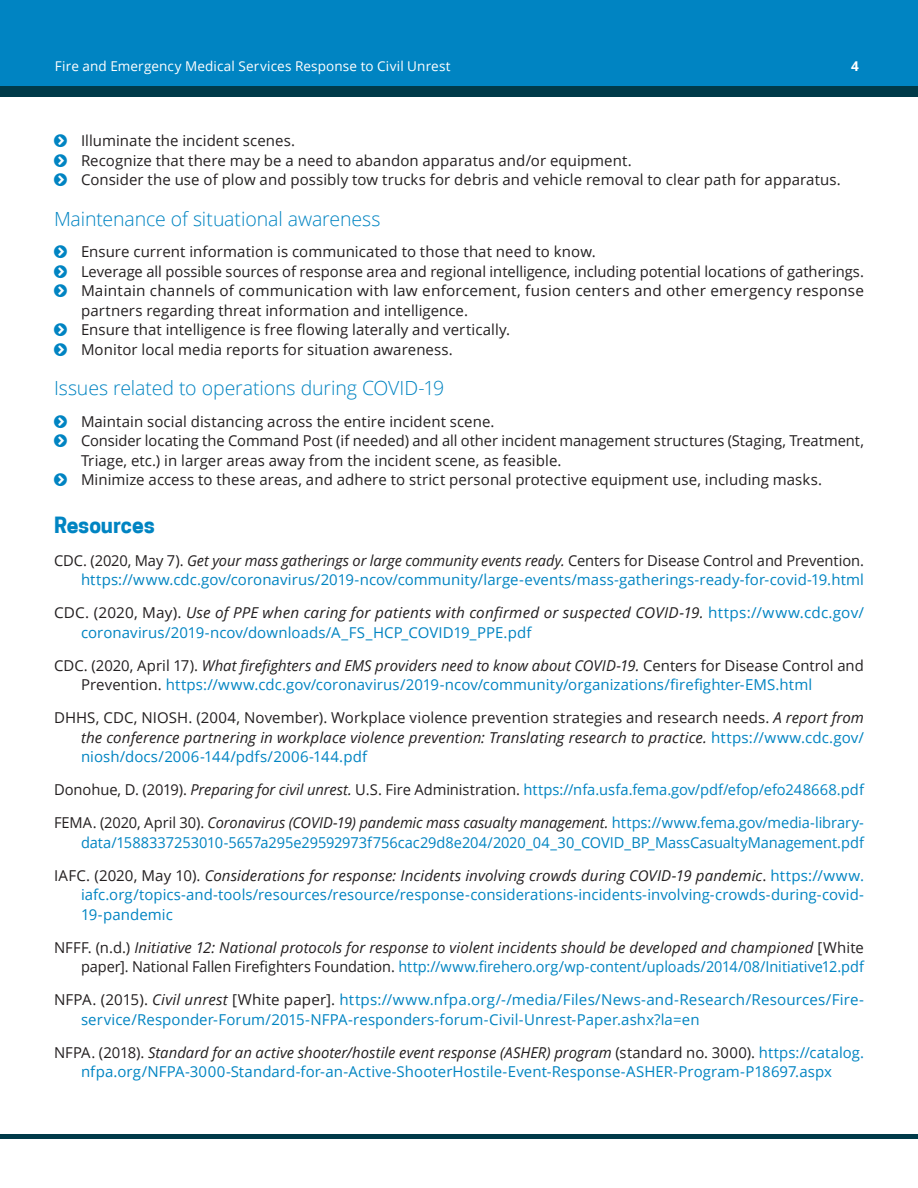
<style>
.page{position:relative;width:918px;height:1188px;background:#fff}
.page>*{position:absolute;margin:0;border:0;box-sizing:border-box;transform-origin:0 0}
.Subhead{font:700 21px "Coo Hew";letter-spacing:-.005em;color:#0084c2}
.Subhead_level_2{font:300 19.5px "Open Sans";letter-spacing:-.005em;color:#0084c2}
.References{font:15px/19.5px "Open Sans";letter-spacing:.005em;color:#0084c2}
.t1{font:15px/19.5px "Open Sans";letter-spacing:.005em;color:#231f20}
.References-2{font:italic 15px/19.5px "Open Sans";letter-spacing:.005em;color:#231f20;text-align:justify}
.t2{font:13.5px "Open Sans";letter-spacing:.01em;color:#fff}
.t3{font:700 13.5px "Open Sans";color:#fff}
.s1{color:#231f20}
.s2{font-style:italic;color:#231f20}
.s3{font-style:normal}
.s4{font-style:normal;color:#0084c2}
</style>
<div class="page">
<div style="left:0;top:0;width:918px;height:92px;background:#0084c2"></div>
<div style="left:0;top:87px;width:918px;height:10px;background:#003a49"></div>
<div style="left:0;top:1134px;width:918px;height:5px;background:#003a49"></div>
<p class="t2" style="left:55px;top:57px;width:397px">Fire and Emergency Medical Services Response to Civil Unrest</p>
<p class="t3" style="left:851px;top:57px;width:9px">4</p>
<p class="t1" style="left:81px;top:131px;width:216px">Illuminate the incident scenes.</p>
<p class="t1" style="left:81px;top:150px;width:552px">Recognize that there may be a need to abandon apparatus and/or equipment.</p>
<p class="t1" style="left:81px;top:170px;width:761px">Consider the use of plow and possibly tow trucks for debris and vehicle removal to clear path for apparatus.</p>
<p class="Subhead_level_2" style="left:54px;top:206px;width:328px">Maintenance of situational awareness</p>
<p class="t1" style="left:81px;top:242px;width:516px">Ensure current information is communicated to those that need to know.</p>
<p class="t1" style="left:81px;top:261px;width:785px">Leverage all possible sources of response area and regional intelligence, including potential locations of gatherings.</p>
<p class="t1" style="left:81px;top:281px;width:784px">Maintain channels of communication with law enforcement, fusion centers and other emergency response partners regarding threat information and intelligence.</p>
<p class="t1" style="left:81px;top:320px;width:431px">Ensure that intelligence is free flowing laterally and vertically.</p>
<p class="t1" style="left:81px;top:339px;width:373px">Monitor local media reports for situation awareness.</p>
<p class="Subhead_level_2" style="left:54px;top:375px;width:392px">Issues related to operations during COVID-19</p>
<p class="t1" style="left:81px;top:411px;width:415px">Maintain social distancing across the entire incident scene.</p>
<p class="t1" style="left:81px;top:431px;width:784px">Consider locating the Command Post (if needed) and all other incident management structures (Staging, Treatment,<br>Triage, etc.) in larger areas away from the incident scene, as feasible.</p>
<p class="t1" style="left:81px;top:470px;width:743px">Minimize access to these areas, and adhere to strict personal protective equipment use, including masks.</p>
<p class="Subhead" style="left:54px;top:512px;width:102px">Resources</p>
<p class="References" style="left:54px;top:550px;width:812px;text-align:right"><span class="s1">CDC. (2020, May 7).</span> <span class="s2">Get your mass gatherings or large community events ready.</span> <span class="s1">Centers for Disease Control and Prevention. </span>https://www.cdc.gov/coronavirus/2019-ncov/community/large-events/mass-gatherings-ready-for-covid-19.html</p>
<p class="References" style="left:81px;top:603px;width:785px;text-indent:-27px"><span class="s1">CDC. (2020, May).</span> <span class="s2">Use of PPE when caring for patients with confirmed or suspected COVID-19.</span> https://www.cdc.gov/ coronavirus/2019-ncov/downloads/A_FS_HCP_COVID19_PPE.pdf</p>
<p class="References" style="left:81px;top:655px;width:784px;text-indent:-27px"><span class="s1">CDC. (2020, April 17).</span> <span class="s2">What firefighters and EMS providers need to know about COVID-19.</span> <span class="s1">Centers for Disease Control and<br>Prevention.</span> https://www.cdc.gov/coronavirus/2019-ncov/community/organizations/firefighter-EMS.html</p>
<p class="References-2" style="left:81px;top:708px;width:784px;text-indent:-27px"><span class="s3">DHHS, CDC, NIOSH. (2004, November). Workplace violence prevention strategies and research needs.</span> A report from the conference partnering in workplace violence prevention: Translating research to practice. <span class="s4">https://www.cdc.gov/ niosh/docs/2006-144/pdfs/2006-144.pdf</span></p>
<p class="References" style="left:54px;top:780px;width:811px"><span class="s1">Donohue, D. (2019).</span> <span class="s2">Preparing for civil unrest.</span> <span class="s1">U.S. Fire Administration.</span> https://nfa.usfa.fema.gov/pdf/efop/efo248668.pdf</p>
<p class="References" style="left:54px;top:813px;width:812px;text-align:right"><span class="s1">FEMA. (2020, April 30).</span> <span class="s2">Coronavirus (COVID-19) pandemic mass casualty management.</span> https://www.fema.gov/media-library&shy;data/1588337253010-5657a295e29592973f756cac29d8e204/2020_04_30_COVID_BP_MassCasualtyManagement.pdf</p>
<p class="References" style="left:81px;top:865px;width:785px;text-align:justify;text-indent:-27px"><span class="s1">IAFC. (2020, May 10).</span> <span class="s2">Considerations for response: Incidents involving crowds during COVID-19 pandemic</span><span class="s1">.</span> https://www. iafc.org/topics-and-tools/resources/resource/response-considerations-incidents-involving-crowds-during-covid-19-pandemic</p>
<p class="References-2" style="left:54px;top:937px;width:812px;text-align:right"><span class="s3">NFFF. (n.d.)</span> Initiative 12: National protocols for response to violent incidents should be developed and championed <span class="s3">[White paper]. National Fallen Firefighters Foundation.</span> <span class="s4">http://www.firehero.org/wp-content/uploads/2014/08/Initiative12.pdf</span></p>
<p class="References" style="left:81px;top:990px;width:784px;text-indent:-27px"><span class="s1">NFPA. (2015).</span> <span class="s2">Civil unrest</span> <span class="s1">[White paper].</span> https://www.nfpa.org/-/media/Files/News-and-Research/Resources/Fire&shy;service/Responder-Forum/2015-NFPA-responders-forum-Civil-Unrest-Paper.ashx?la=en</p>
<p class="References" style="left:54px;top:1042px;width:812px;text-align:center"><span class="s1">NFPA. (2018).</span> <span class="s2">Standard for an active shooter/hostile event response (ASHER) program</span> <span class="s1">(standard no. 3000).</span> https://catalog. nfpa.org/NFPA-3000-Standard-for-an-Active-ShooterHostile-Event-Response-ASHER-Program-P18697.aspx</p>
</div>
